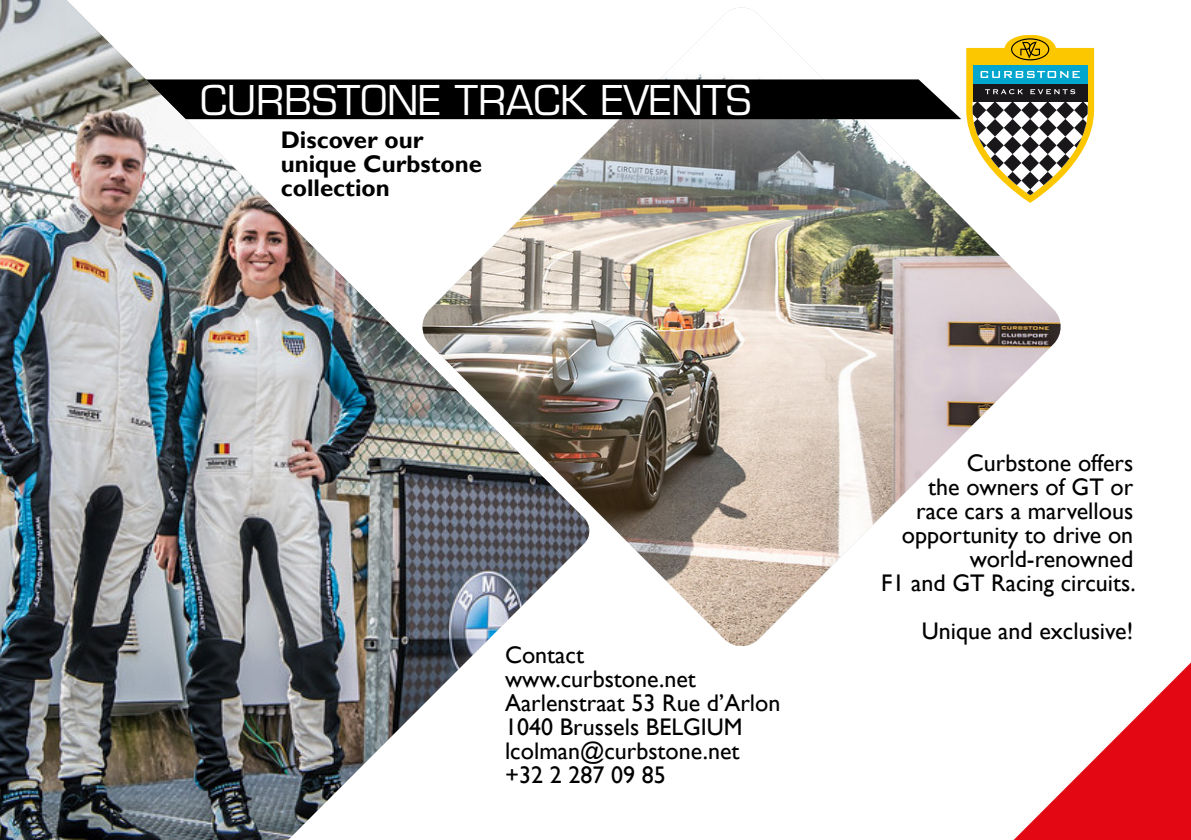
<style>
.page{position:relative;width:1191px;height:840px;background:#fff}
.page>*{position:absolute;margin:0;border:0;box-sizing:border-box;transform-origin:0 0}
.t1{font:40px "Eurostile LT Std";color:#fff}
.t2{font:24px/24px "Gill Sans";color:#000;text-align:right}
.t3{font:700 24px/24px "Gill Sans";color:#000}
</style>
<div class="page">
<img style="left:591px;top:8px;width:470px;height:638px">
<svg style="left:922px;top:533px;width:269px;height:306px"></svg>
<img style="left:0;top:0;width:589px;height:839px">
<svg style="left:0;top:35px;width:1094px;height:168px"></svg>
<h1 class="t1" style="left:200px;top:76px;width:552px">CURBSTONE TRACK EVENTS</h1>
<p class="t3" style="left:281px;top:128px;width:203px">Discover our unique Curbstone collection</p>
<p class="t2" style="left:505px;top:642px;width:277px;text-align:left">Contact www.curbstone.net<br>Aarlenstraat 53 Rue d’Arlon<br>1040 Brussels BELGIUM lcolman@curbstone.net +32 2 287 09 85</p>
<p class="t2" style="left:881px;top:450px;width:256px">Curbstone offers<br>the owners of GT or<br>race cars a marvellous opportunity to drive on world-renowned<br>F1 and GT Racing circuits.</p>
<p class="t2" style="left:922px;top:618px;width:213px">Unique and exclusive!</p>
</div>
